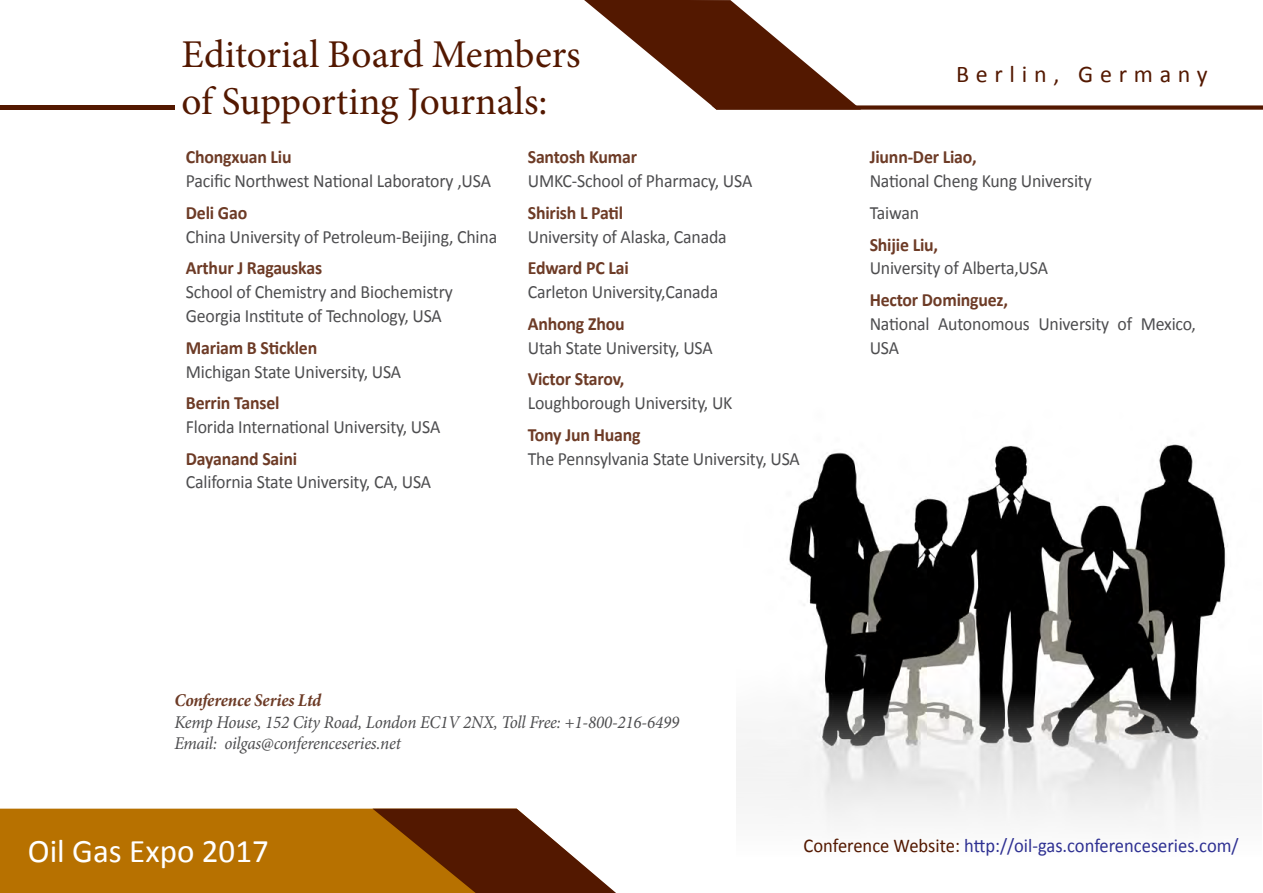
<style>
.page{position:relative;width:1263px;height:893px;background:#fff}
.page>*{position:absolute;margin:0;border:0;box-sizing:border-box;transform-origin:0 0}
.t1{font:39.45px/47.2px "Minion Pro";letter-spacing:-.005em;color:#531800}
.t2{font:33px "Calibri";color:#fff}
.t3{font:24px "Calibri";letter-spacing:.28em;color:#531800}
.t4{font:19.5px "Calibri";color:#2e3092;scale:.95 1}
.t5{font:18.75px/23.9px "Calibri";letter-spacing:-.01em;color:#4d4d4f;scale:.95 1}
.t6{font:700 18.75px "Calibri";letter-spacing:-.01em;color:#6d3b26;scale:.95 1}
.t7{font:italic 18px/21.6px "Minion Pro";letter-spacing:-.015em;color:#4d4d4f;scale:.95 1}
.t8{font:italic 700 18px "Minion Pro";letter-spacing:-.01em;color:#6d3b26;scale:.95 1}
.s1{color:#531800}
</style>
<div class="page">
<img style="left:737px;top:444px;width:524px;height:380px">
<div style="left:0;top:809px;width:372px;height:84px;background:#b77100"></div>
<svg style="left:372px;top:809px;width:244px;height:84px"></svg>
<svg style="left:584px;top:0;width:679px;height:110px"></svg>
<div style="left:0;top:105px;width:174px;height:5px;background:#531800"></div>
<h1 class="t1" style="left:181px;top:31px;width:401px">Editorial Board Members of Supporting Journals:</h1>
<p class="t6" style="left:186px;top:145px;width:113px">Chongxuan Liu</p>
<p class="t5" style="left:186px;top:169px;width:323px">Pacific Northwest National Laboratory ,USA</p>
<p class="t6" style="left:186px;top:201px;width:66px">Deli Gao</p>
<p class="t5" style="left:186px;top:225px;width:329px">China University of Petroleum-Beijing, China</p>
<p class="t6" style="left:186px;top:256px;width:145px">Arthur J Ragauskas</p>
<p class="t5" style="left:186px;top:280px;width:283px">School of Chemistry and Biochemistry<br>Georgia Institute of Technology, USA</p>
<p class="t6" style="left:186px;top:335px;width:140px">Mariam B Sticklen</p>
<p class="t5" style="left:186px;top:359px;width:228px">Michigan State University, USA</p>
<p class="t6" style="left:186px;top:391px;width:100px">Berrin Tansel</p>
<p class="t5" style="left:186px;top:415px;width:269px">Florida International University, USA</p>
<p class="t6" style="left:186px;top:446px;width:119px">Dayanand Saini</p>
<p class="t5" style="left:186px;top:470px;width:260px">California State University, CA, USA</p>
<p class="t6" style="left:528px;top:145px;width:117px">Santosh Kumar</p>
<p class="t5" style="left:528px;top:169px;width:238px">UMKC-School of Pharmacy, USA</p>
<p class="t6" style="left:528px;top:201px;width:102px">Shirish L Patil</p>
<p class="t5" style="left:528px;top:225px;width:211px">University of Alaska, Canada</p>
<p class="t6" style="left:528px;top:256px;width:108px">Edward PC Lai</p>
<p class="t5" style="left:528px;top:280px;width:202px">Carleton University,Canada</p>
<p class="t6" style="left:528px;top:312px;width:103px">Anhong Zhou</p>
<p class="t5" style="left:528px;top:336px;width:196px">Utah State University, USA</p>
<p class="t6" style="left:528px;top:367px;width:103px">Victor Starov,</p>
<p class="t5" style="left:528px;top:391px;width:217px">Loughborough University, UK</p>
<p class="t6" style="left:528px;top:423px;width:120px">Tony Jun Huang</p>
<p class="t5" style="left:528px;top:446px;width:288px">The Pennsylvania State University, USA</p>
<p class="t3" style="left:956px;top:59px;width:253px">Berlin, Germany</p>
<p class="t6" style="left:870px;top:145px;width:114px">Jiunn-Der Liao,</p>
<p class="t5" style="left:870px;top:165px;width:235px;line-height:31.5px">National Cheng Kung University<br>Taiwan</p>
<p class="t6" style="left:870px;top:232px;width:74px">Shijie Liu,</p>
<p class="t5" style="left:870px;top:256px;width:189px">University of Alberta,USA</p>
<p class="t6" style="left:870px;top:288px;width:147px">Hector Dominguez,</p>
<p class="t5" style="left:870px;top:312px;width:345px">National Autonomous University of Mexico,<br>USA</p>
<p class="t8" style="left:174px;top:688px;width:156px">Conference Series Ltd</p>
<p class="t7" style="left:174px;top:711px;width:533px">Kemp House, 152 City Road, London EC1V 2NX, Toll Free: +1-800-216-6499<br>Email: oilgas@conferenceseries.net</p>
<h2 class="t2" style="left:28px;top:831px;width:242px">Oil Gas Expo 2017</h2>
<p class="t4" style="left:803px;top:833px;width:460px"><span class="s1">Conference Website:</span> http://oil-gas.conferenceseries.com/</p>
</div>
